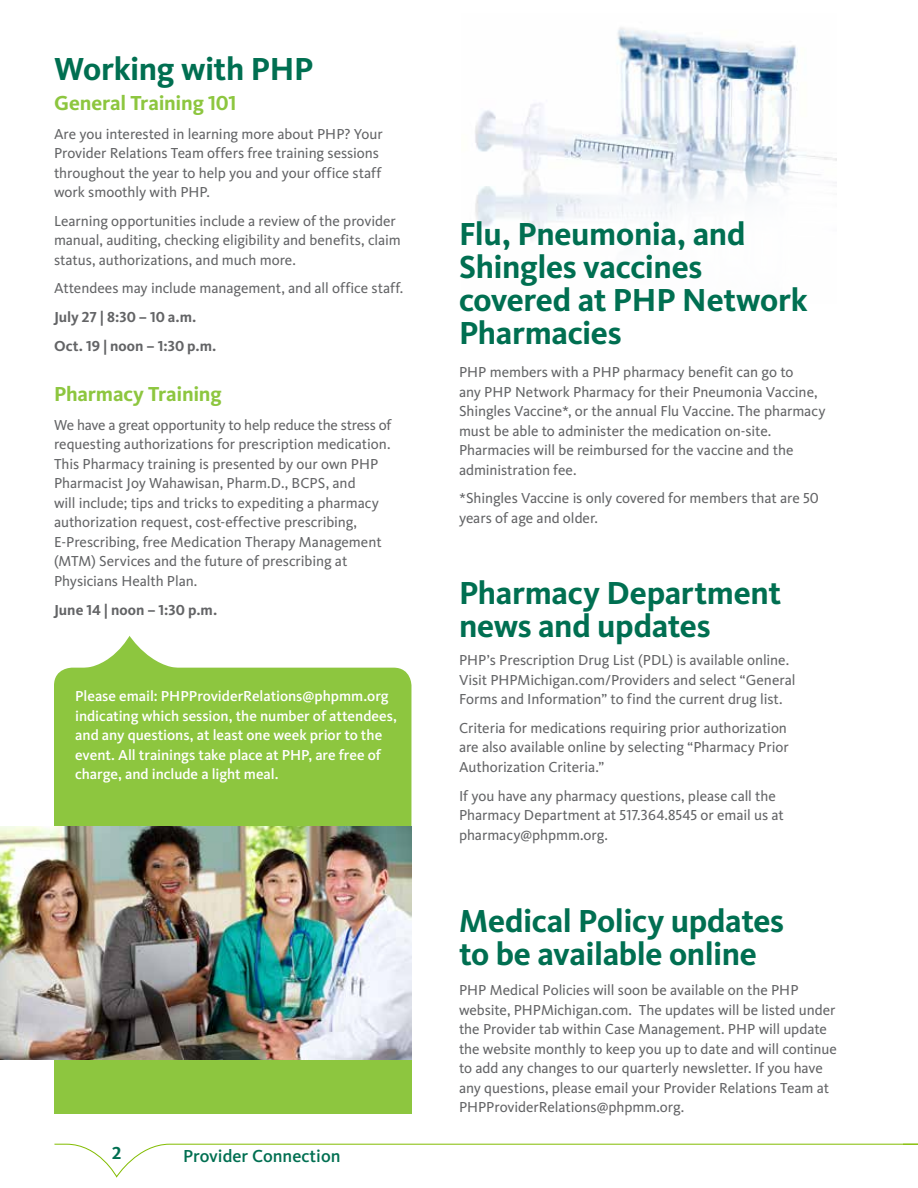
<style>
.page{position:relative;width:918px;height:1188px;background:#fff}
.page>*{position:absolute;margin:0;border:0;box-sizing:border-box;transform-origin:0 0}
.t1{font:700 33px/33px "Kievit Pro";letter-spacing:-.01em;color:#006f51}
.t2{font:700 21px "Kievit Pro";letter-spacing:-.01em;color:#8dc63f}
.t3{font:500 18px "Kievit Pro";color:#006f51}
.t4{font:700 18px "Kievit Pro";color:#006f51}
.t5{font:15px/19.5px "Kievit Pro";letter-spacing:-.005em;color:#636466}
.t6{font:500 15px/19.5px "Kievit Pro";letter-spacing:-.005em;color:#fff}
.t7{font:700 15px/28.7px "Kievit Pro";letter-spacing:.005em;color:#636466}
</style>
<div class="page">
<svg style="left:54px;top:1143px;width:864px;height:35px"></svg>
<div style="left:54px;top:998px;width:357px;height:116px;background:#8dc63f"></div>
<div style="left:54px;top:668px;width:357px;height:426px;background:#8dc63f;border-radius:18px"></div>
<img style="left:475px;top:27px;width:323px;height:206px">
<svg style="left:72px;top:636px;width:206px;height:32px"></svg>
<svg style="left:665px;top:121px;width:230px;height:229px"></svg>
<div style="left:572px;top:204px;width:230px;height:230px;background:#fff;border-radius:50%"></div>
<div style="left:525px;top:146px;width:229px;height:230px;background:#fff;border-radius:50%"></div>
<img style="left:0;top:827px;width:411px;height:232px">
<h1 class="t1" style="left:54px;top:52px;width:261px">Working with PHP</h1>
<h2 class="t2" style="left:54px;top:90px;width:184px">General Training 101</h2>
<p class="t5" style="left:54px;top:124px;width:330px">Are you interested in learning more about PHP? Your Provider Relations Team offers free training sessions throughout the year to help you and your office staff work smoothly with PHP.</p>
<p class="t5" style="left:54px;top:211px;width:348px">Learning opportunities include a review of the provider manual, auditing, checking eligibility and benefits, claim status, authorizations, and much more.</p>
<p class="t5" style="left:54px;top:278px;width:351px">Attendees may include management, and all office staff.</p>
<p class="t7" style="left:54px;top:303px;width:164px">July 27 | 8:30 – 10 a.m.<br>Oct. 19 | noon – 1:30 p.m.</p>
<h2 class="t2" style="left:54px;top:382px;width:169px">Pharmacy Training</h2>
<p class="t5" style="left:54px;top:415px;width:339px">We have a great opportunity to help reduce the stress of requesting authorizations for prescription medication.<br>This Pharmacy training is presented by our own PHP Pharmacist Joy Wahawisan, Pharm.D., BCPS, and<br>will include; tips and tricks to expediting a pharmacy authorization request, cost-effective prescribing, E-Prescribing, free Medication Therapy Management (MTM) Services and the future of prescribing at Physicians Health Plan.</p>
<p class="t7" style="left:54px;top:595px;width:165px">June 14 | noon – 1:30 p.m.</p>
<p class="t6" style="left:75px;top:686px;width:323px">Please email: PHPProviderRelations@phpmm.org indicating which session, the number of attendees, and any questions, at least one week prior to the event. All trainings take place at PHP, are free of charge, and include a light meal.</p>
<p class="t4" style="left:112px;top:1142px;width:11px">2</p>
<p class="t3" style="left:183px;top:1146px;width:159px">Provider Connection</p>
<h1 class="t1" style="left:459px;top:218px;width:350px">Flu, Pneumonia, and<br>Shingles vaccines covered at PHP Network<br>Pharmacies</h1>
<p class="t5" style="left:459px;top:362px;width:368px">PHP members with a PHP pharmacy benefit can go to<br>any PHP Network Pharmacy for their Pneumonia Vaccine, Shingles Vaccine*, or the annual Flu Vaccine. The pharmacy must be able to administer the medication on-site.<br>Pharmacies will be reimbursed for the vaccine and the administration fee.</p>
<p class="t5" style="left:459px;top:488px;width:362px">*Shingles Vaccine is only covered for members that are 50 years of age and older.</p>
<h1 class="t1" style="left:459px;top:576px;width:324px">Pharmacy Department news and updates</h1>
<p class="t5" style="left:459px;top:650px;width:338px">PHP’s Prescription Drug List (PDL) is available online.<br>Visit PHPMichigan.com/Providers and select “General<br>Forms and Information” to find the current drug list.</p>
<p class="t5" style="left:459px;top:718px;width:331px;text-align:justify">Criteria for medications requiring prior authorization are also available online by selecting “Pharmacy Prior Authorization Criteria.”</p>
<p class="t5" style="left:459px;top:786px;width:326px">If you have any pharmacy questions, please call the<br>Pharmacy Department at 517.364.8545 or email us at pharmacy@phpmm.org.</p>
<h1 class="t1" style="left:459px;top:904px;width:326px">Medical Policy updates to be available online</h1>
<p class="t5" style="left:459px;top:980px;width:380px">PHP Medical Policies will soon be available on the PHP website, PHPMichigan.com. The updates will be listed under the Provider tab within Case Management. PHP will update the website monthly to keep you up to date and will continue to add any changes to our quarterly newsletter. If you have any questions, please email your Provider Relations Team at PHPProviderRelations@phpmm.org.</p>
</div>
